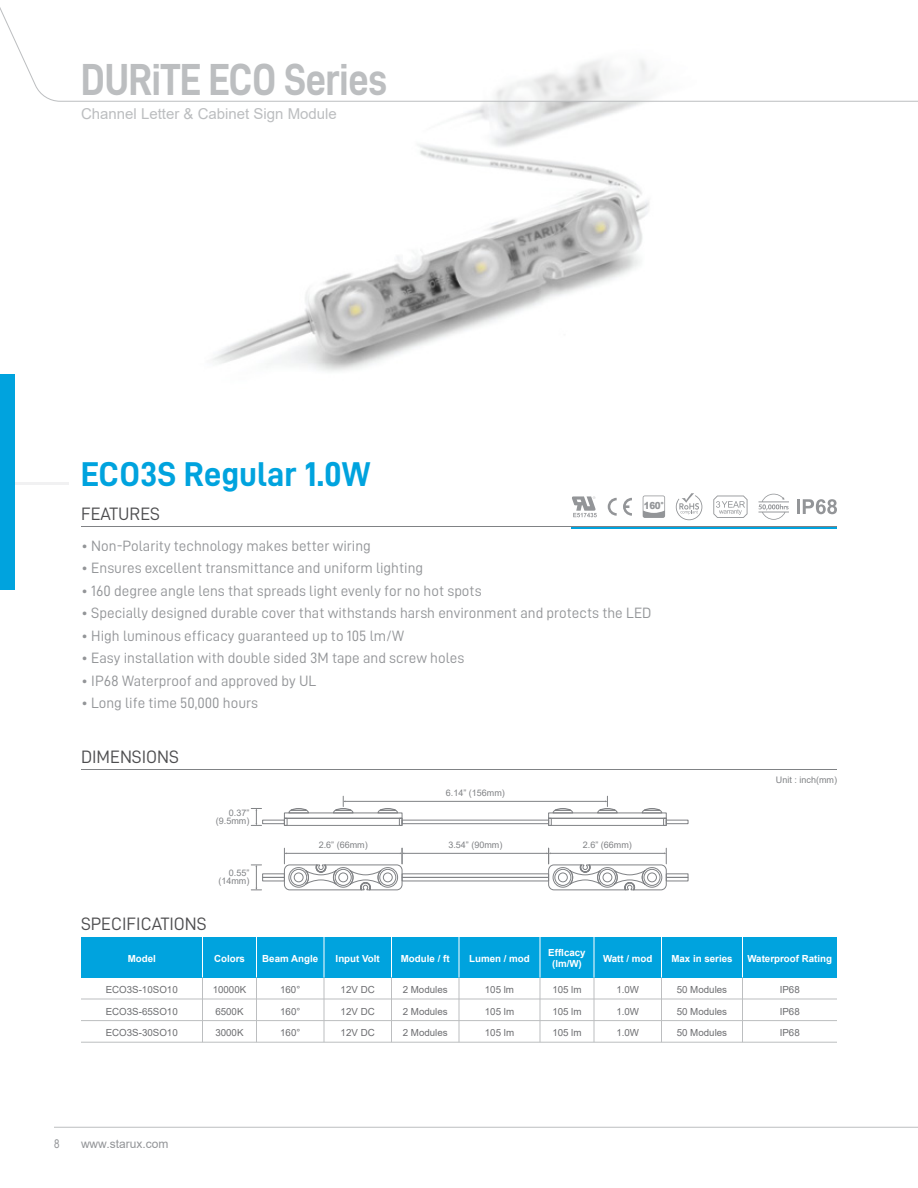
<style>
.page{position:relative;width:918px;height:1188px;background:#fff}
.page>*{position:absolute;margin:0;border:0;box-sizing:border-box;transform-origin:0 0}
.t1{font:45px "D DIN Bold";letter-spacing:-.02em;color:#bcbec0;scale:.9 1}
.t2{font:34.5px "D DIN Bold";color:#00a3de}
.t3{font:18px "D DIN";color:#4d4d4f}
.t4{font:15px "D DIN";color:#939598}
.t5{font:15px "Arial";color:#bcbec0}
.t6{font:12px "Arial";color:#939598}
.t7{font:12px "Arial Narrow";color:#939598}
.t8{font:9.75px "Arial";color:#6d6e71}
.t9{font:700 9.75px/11.4px "Arial";color:#fff;text-align:center}
.t10{font:900 9.75px "Arial";color:#939598;scale:.9 1}
.t11{font:9px/8.9px "Arial";color:#808285;text-align:right}
</style>
<div class="page">
<hr style="left:54px;top:1127px;width:864px;height:1px;background:#bcbec0">
<img style="left:212px;top:102px;width:437px;height:270px">
<hr style="left:572px;top:526px;width:265px;height:3px;background:#00a3de">
<svg style="left:758px;top:494px;width:31px;height:26px"></svg>
<svg style="left:713px;top:496px;width:35px;height:22px"></svg>
<svg style="left:676px;top:493px;width:26px;height:27px"></svg>
<svg style="left:608px;top:498px;width:9px;height:18px"></svg>
<svg style="left:623px;top:498px;width:9px;height:18px"></svg>
<svg style="left:572px;top:496px;width:25px;height:21px"></svg>
<hr style="left:797px;top:499px;width:3px;height:15px;background:#939598">
<svg style="left:803px;top:499px;width:34px;height:15px"></svg>
<svg style="left:643px;top:496px;width:22px;height:22px"></svg>
<hr style="left:81px;top:526px;width:756px;height:1px;background:#808285">
<hr style="left:0;top:482px;width:69px;height:3px;background:#f1f1f2">
<svg style="left:0;top:7px;width:918px;height:95px"></svg>
<hr style="left:81px;top:769px;width:756px;height:1px;background:#808285">
<div style="left:284px;top:818px;width:118px;height:8px;border:1px solid #808285"></div>
<div style="left:284px;top:813px;width:118px;height:6px;border:1px solid #808285"></div>
<svg style="left:284px;top:808px;width:25px;height:18px"></svg>
<svg style="left:378px;top:808px;width:24px;height:18px"></svg>
<div style="left:262px;top:820px;width:23px;height:4px;border:1px solid #808285"></div>
<div style="left:262px;top:877px;width:23px;height:4px;border:1px solid #808285"></div>
<div style="left:262px;top:874px;width:23px;height:4px;border:1px solid #808285"></div>
<div style="left:402px;top:820px;width:147px;height:4px;border:1px solid #808285"></div>
<div style="left:402px;top:877px;width:147px;height:4px;border:1px solid #808285"></div>
<div style="left:402px;top:874px;width:147px;height:4px;border:1px solid #808285"></div>
<div style="left:548px;top:818px;width:118px;height:8px;border:1px solid #808285"></div>
<div style="left:548px;top:813px;width:118px;height:6px;border:1px solid #808285"></div>
<svg style="left:548px;top:808px;width:25px;height:18px"></svg>
<svg style="left:642px;top:808px;width:24px;height:18px"></svg>
<div style="left:666px;top:820px;width:22px;height:4px;border:1px solid #808285"></div>
<div style="left:666px;top:877px;width:22px;height:4px;border:1px solid #808285"></div>
<div style="left:666px;top:874px;width:22px;height:4px;border:1px solid #808285"></div>
<svg style="left:251px;top:865px;width:11px;height:26px"></svg>
<svg style="left:251px;top:808px;width:11px;height:18px"></svg>
<hr style="left:345px;top:801px;width:261px;height:1px;background:#808285">
<svg style="left:597px;top:796px;width:21px;height:17px"></svg>
<svg style="left:333px;top:796px;width:20px;height:17px"></svg>
<hr style="left:404px;top:853px;width:143px;height:1px;background:#808285">
<svg style="left:284px;top:848px;width:120px;height:42px"></svg>
<svg style="left:546px;top:848px;width:121px;height:42px"></svg>
<div style="left:0;top:374px;width:15px;height:216px;background:#00a3de"></div>
<div style="left:81px;top:937px;width:756px;height:40px;background:#00a3de"></div>
<hr style="left:459px;top:937px;width:1px;height:40px;background:#fff">
<hr style="left:742px;top:937px;width:1px;height:40px;background:#fff">
<hr style="left:202px;top:937px;width:1px;height:40px;background:#fff">
<hr style="left:256px;top:937px;width:1px;height:40px;background:#fff">
<hr style="left:324px;top:937px;width:1px;height:40px;background:#fff">
<hr style="left:391px;top:937px;width:1px;height:40px;background:#fff">
<hr style="left:81px;top:999px;width:756px;height:1px;background:#bcbec0">
<hr style="left:81px;top:1020px;width:756px;height:1px;background:#bcbec0">
<hr style="left:81px;top:1042px;width:756px;height:1px;background:#bcbec0">
<svg style="left:459px;top:977px;width:1px;height:65px"></svg>
<svg style="left:742px;top:977px;width:1px;height:65px"></svg>
<svg style="left:202px;top:977px;width:1px;height:65px"></svg>
<svg style="left:256px;top:977px;width:1px;height:65px"></svg>
<svg style="left:324px;top:977px;width:1px;height:65px"></svg>
<svg style="left:391px;top:977px;width:1px;height:65px"></svg>
<svg style="left:540px;top:977px;width:1px;height:65px"></svg>
<svg style="left:594px;top:977px;width:1px;height:65px"></svg>
<svg style="left:661px;top:977px;width:1px;height:65px"></svg>
<hr style="left:540px;top:937px;width:1px;height:40px;background:#fff">
<hr style="left:594px;top:937px;width:1px;height:40px;background:#fff">
<hr style="left:661px;top:937px;width:1px;height:40px;background:#fff">
<h1 class="t1" style="left:81px;top:54px;width:342px">DURiTE ECO Series</h1>
<p class="t5" style="left:81px;top:103px;width:257px">Channel Letter &amp; Cabinet Sign Module</p>
<h2 class="t2" style="left:81px;top:455px;width:291px">ECO3S Regular 1.0W</h2>
<p class="t3" style="left:81px;top:504px;width:81px">FEATURES</p>
<p class="t10" style="left:644px;top:499px;width:24px">160°</p>
<p class="t4" style="left:81px;top:538px;width:291px">• Non-Polarity technology makes better wiring</p>
<p class="t4" style="left:81px;top:560px;width:344px">• Ensures excellent transmittance and uniform lighting</p>
<p class="t4" style="left:81px;top:583px;width:402px">• 160 degree angle lens that spreads light evenly for no hot spots</p>
<p class="t4" style="left:81px;top:605px;width:572px">• Specially designed durable cover that withstands harsh environment and protects the LED</p>
<p class="t4" style="left:81px;top:628px;width:324px">• High luminous efficacy guaranteed up to 105 lm/W</p>
<p class="t4" style="left:81px;top:650px;width:385px">• Easy installation with double sided 3M tape and screw holes</p>
<p class="t4" style="left:81px;top:673px;width:237px">• IP68 Waterproof and approved by UL</p>
<p class="t4" style="left:81px;top:695px;width:179px">• Long life time 50,000 hours</p>
<p class="t3" style="left:81px;top:747px;width:100px">DIMENSIONS</p>
<p class="t11" style="left:216px;top:808px;width:35px">0.37” (9.5mm)</p>
<p class="t11" style="left:218px;top:868px;width:32px">0.55” (14mm)</p>
<p class="t11" style="left:446px;top:789px;width:61px">6.14” (156mm)</p>
<p class="t11" style="left:319px;top:841px;width:51px">2.6” (66mm)</p>
<p class="t11" style="left:448px;top:841px;width:56px">3.54” (90mm)</p>
<p class="t11" style="left:583px;top:841px;width:51px">2.6” (66mm)</p>
<p class="t11" style="left:776px;top:775px;width:63px">Unit : inch(mm)</p>
<p class="t3" style="left:81px;top:914px;width:127px">SPECIFICATIONS</p>
<p class="t9" style="left:128px;top:953px;width:30px">Model</p>
<p class="t9" style="left:214px;top:953px;width:32px">Colors</p>
<p class="t9" style="left:262px;top:953px;width:57px">Beam Angle</p>
<p class="t9" style="left:336px;top:953px;width:46px">Input Volt</p>
<p class="t9" style="left:401px;top:953px;width:50px">Module / ft</p>
<p class="t9" style="left:469px;top:953px;width:62px">Lumen / mod</p>
<p class="t9" style="left:747px;top:953px;width:86px">Waterproof Rating</p>
<p class="t8" style="left:106px;top:983px;width:74px">ECO3S-10SO10</p>
<p class="t8" style="left:213px;top:983px;width:35px">10000K</p>
<p class="t8" style="left:280px;top:983px;width:22px">160°</p>
<p class="t8" style="left:341px;top:983px;width:36px">12V DC</p>
<p class="t8" style="left:403px;top:983px;width:46px">2 Modules</p>
<p class="t8" style="left:485px;top:983px;width:31px">105 lm</p>
<p class="t8" style="left:552px;top:983px;width:31px">105 lm</p>
<p class="t8" style="left:616px;top:983px;width:24px">1.0W</p>
<p class="t8" style="left:677px;top:983px;width:52px">50 Modules</p>
<p class="t8" style="left:780px;top:983px;width:22px">IP68</p>
<p class="t8" style="left:106px;top:1004px;width:74px">ECO3S-65SO10</p>
<p class="t8" style="left:215px;top:1004px;width:30px">6500K</p>
<p class="t8" style="left:280px;top:1004px;width:22px">160°</p>
<p class="t8" style="left:341px;top:1004px;width:36px">12V DC</p>
<p class="t8" style="left:403px;top:1004px;width:46px">2 Modules</p>
<p class="t8" style="left:485px;top:1004px;width:31px">105 lm</p>
<p class="t8" style="left:552px;top:1004px;width:31px">105 lm</p>
<p class="t8" style="left:616px;top:1004px;width:24px">1.0W</p>
<p class="t8" style="left:677px;top:1004px;width:52px">50 Modules</p>
<p class="t8" style="left:780px;top:1004px;width:22px">IP68</p>
<p class="t8" style="left:106px;top:1026px;width:74px">ECO3S-30SO10</p>
<p class="t8" style="left:215px;top:1026px;width:30px">3000K</p>
<p class="t8" style="left:280px;top:1026px;width:22px">160°</p>
<p class="t8" style="left:341px;top:1026px;width:36px">12V DC</p>
<p class="t8" style="left:403px;top:1026px;width:46px">2 Modules</p>
<p class="t8" style="left:485px;top:1026px;width:31px">105 lm</p>
<p class="t8" style="left:552px;top:1026px;width:31px">105 lm</p>
<p class="t8" style="left:616px;top:1026px;width:24px">1.0W</p>
<p class="t8" style="left:677px;top:1026px;width:52px">50 Modules</p>
<p class="t8" style="left:780px;top:1026px;width:22px">IP68</p>
<p class="t9" style="left:548px;top:947px;width:39px">EffIcacy (lm/W)</p>
<p class="t9" style="left:603px;top:953px;width:51px">Watt / mod</p>
<p class="t9" style="left:671px;top:953px;width:63px">Max in series</p>
<p class="t7" style="left:54px;top:1134px;width:7px">8</p>
<p class="t6" style="left:81px;top:1135px;width:89px">www.starux.com</p>
</div>
